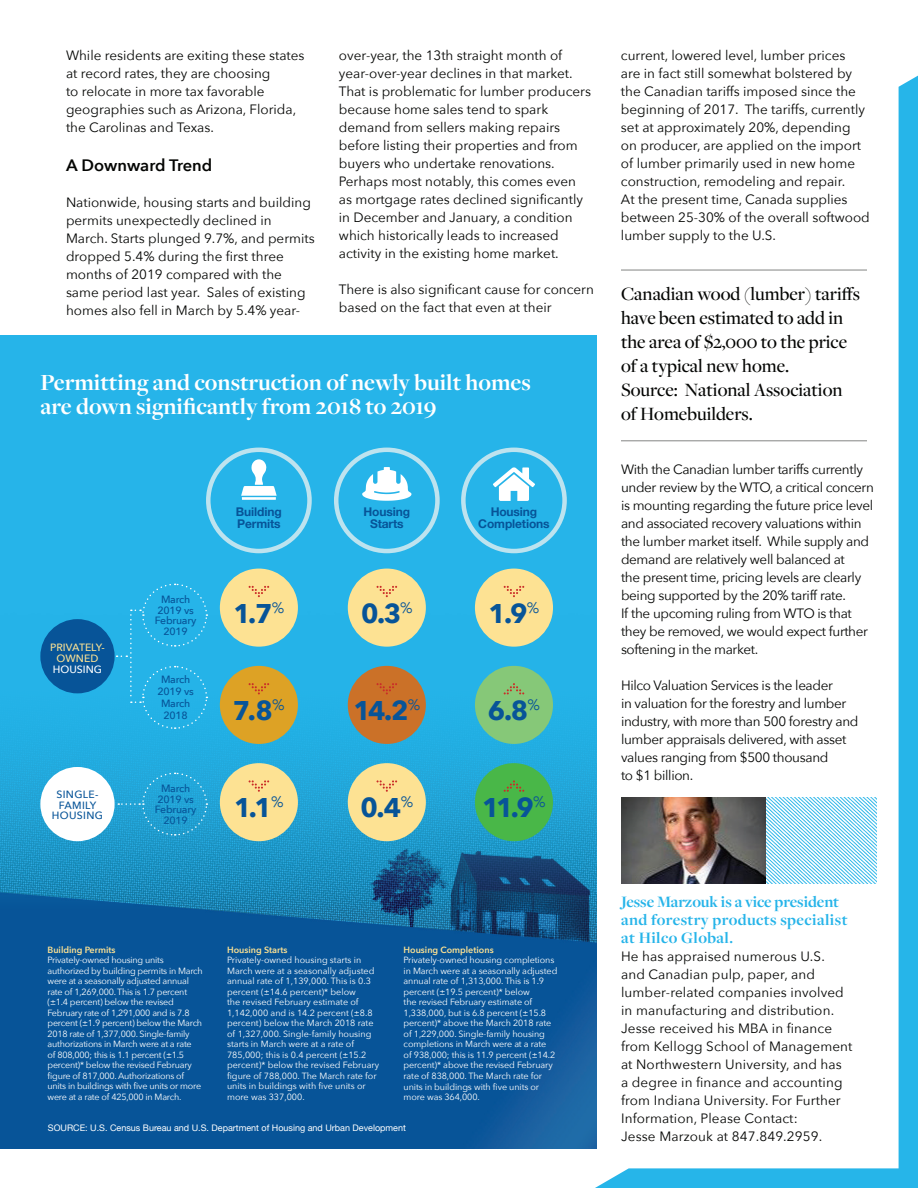
<style>
.page{position:relative;width:918px;height:1188px;background:#fff}
.page>*{position:absolute;margin:0;border:0;box-sizing:border-box;transform-origin:0 0}
.t1{font:700 27px "Avenir Next";color:#075498}
.t2{font:700 24px/24px "Freight Disp Pro";color:#fff}
.t3{font:500 19.5px/24px "Freight Disp Pro";color:#040503}
.t4{font:700 16.5px/18px "Freight Disp Pro";letter-spacing:.02em;color:#26b4e9}
.t5{font:600 16.5px "Avenir Next";color:#040503}
.t6{font:13.5px/18px "Avenir Next";color:#040503}
.t7{font:13.5px/18px "Avenir Next";letter-spacing:-.025em;color:#040503}
.t8{font:700 12px/12px "Helvetica Neue";letter-spacing:-.01em;color:#075498;text-align:center}
.t9{font:500 10.5px/10.5px "Avenir Next";letter-spacing:-.02em;color:#075498;text-align:center}
.t10{font:500 10.5px/10.9px "Avenir Next";letter-spacing:.03em;color:#075498;text-align:center}
.t11{font:500 10.5px/10.9px "Avenir Next";color:#fde293;text-align:center}
.t12{font:500 10.5px "Avenir Next";color:#fff}
.t13{font:9px/10.5px "Avenir Next";letter-spacing:-.01em;color:#fff}
.t14{font:9px "Helvetica Neue";color:#fff}
.t15{font:600 9px "Avenir Next";color:#fde293}
</style>
<div class="page">
<div style="left:0;top:336px;width:597px;height:812px;background:#26b4e9"></div>
<img style="left:0;top:610px;width:595px;height:538px">
<div style="left:44px;top:623px;width:67px;height:67px;background:#075498;border-radius:50%"></div>
<div style="left:40px;top:619px;width:75px;height:74px;border:7px solid #075498;border-radius:50%"></div>
<svg style="left:117px;top:583px;width:91px;height:147px"></svg>
<div style="left:44px;top:771px;width:67px;height:67px;background:#fff;border-radius:50%"></div>
<div style="left:40px;top:767px;width:75px;height:74px;border:7px solid #fff;border-radius:50%"></div>
<svg style="left:118px;top:772px;width:90px;height:64px"></svg>
<div style="left:206px;top:448px;width:106px;height:105px;border:4px solid #bde3ef;border-radius:50%"></div>
<svg style="left:241px;top:459px;width:36px;height:41px"></svg>
<div style="left:220px;top:763px;width:78px;height:78px;background:#fde293;border-radius:50%"></div>
<svg style="left:249px;top:780px;width:20px;height:12px"></svg>
<div style="left:334px;top:448px;width:106px;height:105px;border:4px solid #bde3ef;border-radius:50%"></div>
<svg style="left:362px;top:467px;width:50px;height:34px"></svg>
<div style="left:348px;top:763px;width:78px;height:78px;background:#fde293;border-radius:50%"></div>
<svg style="left:377px;top:780px;width:20px;height:12px"></svg>
<div style="left:220px;top:569px;width:78px;height:78px;background:#fde293;border-radius:50%"></div>
<svg style="left:249px;top:586px;width:20px;height:11px"></svg>
<div style="left:220px;top:666px;width:78px;height:78px;background:#dda225;border-radius:50%"></div>
<svg style="left:249px;top:683px;width:20px;height:11px"></svg>
<div style="left:348px;top:569px;width:78px;height:78px;background:#fde293;border-radius:50%"></div>
<svg style="left:377px;top:586px;width:20px;height:11px"></svg>
<div style="left:348px;top:666px;width:78px;height:78px;background:#cb7128;border-radius:50%"></div>
<svg style="left:377px;top:683px;width:20px;height:11px"></svg>
<div style="left:475px;top:569px;width:78px;height:78px;background:#fde293;border-radius:50%"></div>
<svg style="left:504px;top:586px;width:20px;height:11px"></svg>
<div style="left:475px;top:666px;width:78px;height:78px;background:#86c878;border-radius:50%"></div>
<svg style="left:504px;top:683px;width:20px;height:11px"></svg>
<div style="left:475px;top:763px;width:78px;height:78px;background:#49b748;border-radius:50%"></div>
<svg style="left:504px;top:780px;width:20px;height:12px"></svg>
<div style="left:461px;top:448px;width:106px;height:105px;border:4px solid #bde3ef;border-radius:50%"></div>
<svg style="left:493px;top:467px;width:42px;height:34px"></svg>
<svg style="left:595px;top:76px;width:323px;height:1112px"></svg>
<img style="left:766px;top:797px;width:110px;height:87px">
<img style="left:622px;top:797px;width:144px;height:87px">
<p class="t6" style="left:66px;top:46px;width:240px">While residents are exiting these states at record rates, they are choosing<br>to relocate in more tax favorable geographies such as Arizona, Florida, the Carolinas and Texas.</p>
<p class="t5" style="left:66px;top:151px;width:148px">A Downward Trend</p>
<p class="t6" style="left:66px;top:193px;width:250px">Nationwide, housing starts and building permits unexpectedly declined in March. Starts plunged 9.7%, and permits dropped 5.4% during the first three months of 2019 compared with the same period last year. Sales of existing homes also fell in March by 5.4% year-</p>
<p class="t6" style="left:339px;top:46px;width:254px">over-year, the 13th straight month of year-over-year declines in that market.<br>That is problematic for lumber producers because home sales tend to spark demand from sellers making repairs before listing their properties and from buyers who undertake renovations.<br>Perhaps most notably, this comes even as mortgage rates declined significantly in December and January, a condition which historically leads to increased activity in the existing home market.</p>
<p class="t6" style="left:339px;top:280px;width:257px">There is also significant cause for concern based on the fact that even at their</p>
<h2 class="t2" style="left:40px;top:369px;width:492px">Permitting and construction of newly built homes are down significantly from 2018 to 2019</h2>
<p class="t11" style="left:50px;top:642px;width:56px">PRIVATELY-<br>OWNED</p>
<p class="t12" style="left:53px;top:661px;width:51px">HOUSING</p>
<p class="t9" style="left:155px;top:594px;width:43px">March<br>2019 vs<br>February<br>2019</p>
<p class="t9" style="left:158px;top:673px;width:38px;line-height:12px">March<br>2019 vs<br>March<br>2018</p>
<p class="t10" style="left:52px;top:788px;width:53px">SINGLE-<br>FAMILY<br>HOUSING</p>
<p class="t9" style="left:155px;top:783px;width:43px">March<br>2019 vs<br>February<br>2019</p>
<p class="t8" style="left:236px;top:506px;width:47px;text-align:left">Building<br>Permits</p>
<h1 class="t1" style="left:234px;top:590px;width:52px">1.7<sup>%</sup></h1>
<h1 class="t1" style="left:233px;top:687px;width:53px">7.8<sup>%</sup></h1>
<h1 class="t1" style="left:234px;top:784px;width:51px">1.1<sup>%</sup></h1>
<p class="t8" style="left:364px;top:506px;width:48px">Housing<br>Starts</p>
<p class="t8" style="left:478px;top:506px;width:73px">Housing<br>Completions</p>
<h1 class="t1" style="left:361px;top:590px;width:53px">0.3<sup>%</sup></h1>
<h1 class="t1" style="left:489px;top:590px;width:52px">1.9<sup>%</sup></h1>
<h1 class="t1" style="left:353px;top:687px;width:68px">14.2<sup>%</sup></h1>
<h1 class="t1" style="left:488px;top:687px;width:54px">6.8<sup>%</sup></h1>
<h1 class="t1" style="left:360px;top:784px;width:54px">0.4<sup>%</sup></h1>
<h1 class="t1" style="left:482px;top:784px;width:65px">11.9<sup>%</sup></h1>
<p class="t6" style="left:621px;top:46px;width:250px">current, lowered level, lumber prices<br>are in fact still somewhat bolstered by the Canadian tariffs imposed since the beginning of 2017. The tariffs, currently set at approximately 20%, depending on producer, are applied on the import of lumber primarily used in new home construction, remodeling and repair.<br>At the present time, Canada supplies between 25-30% of the overall softwood lumber supply to the U.S.</p>
<h3 class="t3" style="left:621px;top:281px;width:240px">Canadian wood (lumber) tariffs have been estimated to add in the area of $2,000 to the price of a typical new home.<br>Source: National Association of Homebuilders.</h3>
<p class="t7" style="left:621px;top:460px;width:254px">With the Canadian lumber tariffs currently under review by the WTO, a critical concern is mounting regarding the future price level and associated recovery valuations within the lumber market itself. While supply and demand are relatively well balanced at<br>the present time, pricing levels are clearly being supported by the 20% tariff rate.<br>If the upcoming ruling from WTO is that they be removed, we would expect further softening in the market.</p>
<p class="t7" style="left:621px;top:676px;width:239px">Hilco Valuation Services is the leader<br>in valuation for the forestry and lumber industry, with more than 500 forestry and lumber appraisals delivered, with asset values ranging from $500 thousand<br>to $1 billion.</p>
<p class="t15" style="left:48px;top:942px;width:70px">Building Permits</p>
<p class="t13" style="left:48px;top:955px;width:157px">Privately-owned housing units authorized by building permits in March were at a seasonally adjusted annual rate of 1,269,000. This is 1.7 percent (±1.4 percent) below the revised February rate of 1,291,000 and is 7.8 percent (±1.9 percent) below the March 2018 rate of 1,377,000. Single-family authorizations in March were at a rate<br>of 808,000; this is 1.1 percent (±1.5 percent)* below the revised February figure of 817,000. Authorizations of units in buildings with five units or more were at a rate of 425,000 in March.</p>
<p class="t15" style="left:227px;top:942px;width:62px">Housing Starts</p>
<p class="t13" style="left:227px;top:955px;width:154px">Privately-owned housing starts in March were at a seasonally adjusted annual rate of 1,139,000. This is 0.3 percent (±14.6 percent)* below<br>the revised February estimate of 1,142,000 and is 14.2 percent (±8.8 percent) below the March 2018 rate of 1,327,000. Single-family housing starts in March were at a rate of 785,000; this is 0.4 percent (±15.2 percent)* below the revised February figure of 788,000. The March rate for units in buildings with five units or more was 337,000.</p>
<p class="t15" style="left:404px;top:942px;width:92px">Housing Completions</p>
<p class="t13" style="left:404px;top:955px;width:155px">Privately-owned housing completions in March were at a seasonally adjusted annual rate of 1,313,000. This is 1.9 percent (±19.5 percent)* below<br>the revised February estimate of 1,338,000, but is 6.8 percent (±15.8 percent)* above the March 2018 rate of 1,229,000. Single-family housing completions in March were at a rate<br>of 938,000; this is 11.9 percent (±14.2 percent)* above the revised February rate of 838,000. The March rate for units in buildings with five units or more was 364,000.</p>
<p class="t14" style="left:48px;top:1121px;width:360px">SOURCE: U.S. Census Bureau and U.S. Department of Housing and Urban Development</p>
<p class="t4" style="left:621px;top:892px;width:228px">Jesse Marzouk is a vice president and forestry products specialist at Hilco Global.</p>
<p class="t6" style="left:621px;top:946px;width:233px">He has appraised numerous U.S.<br>and Canadian pulp, paper, and lumber-related companies involved in manufacturing and distribution.<br>Jesse received his MBA in finance from Kellogg School of Management at Northwestern University, and has a degree in finance and accounting from Indiana University. For Further Information, Please Contact:<br>Jesse Marzouk at 847.849.2959.</p>
</div>
